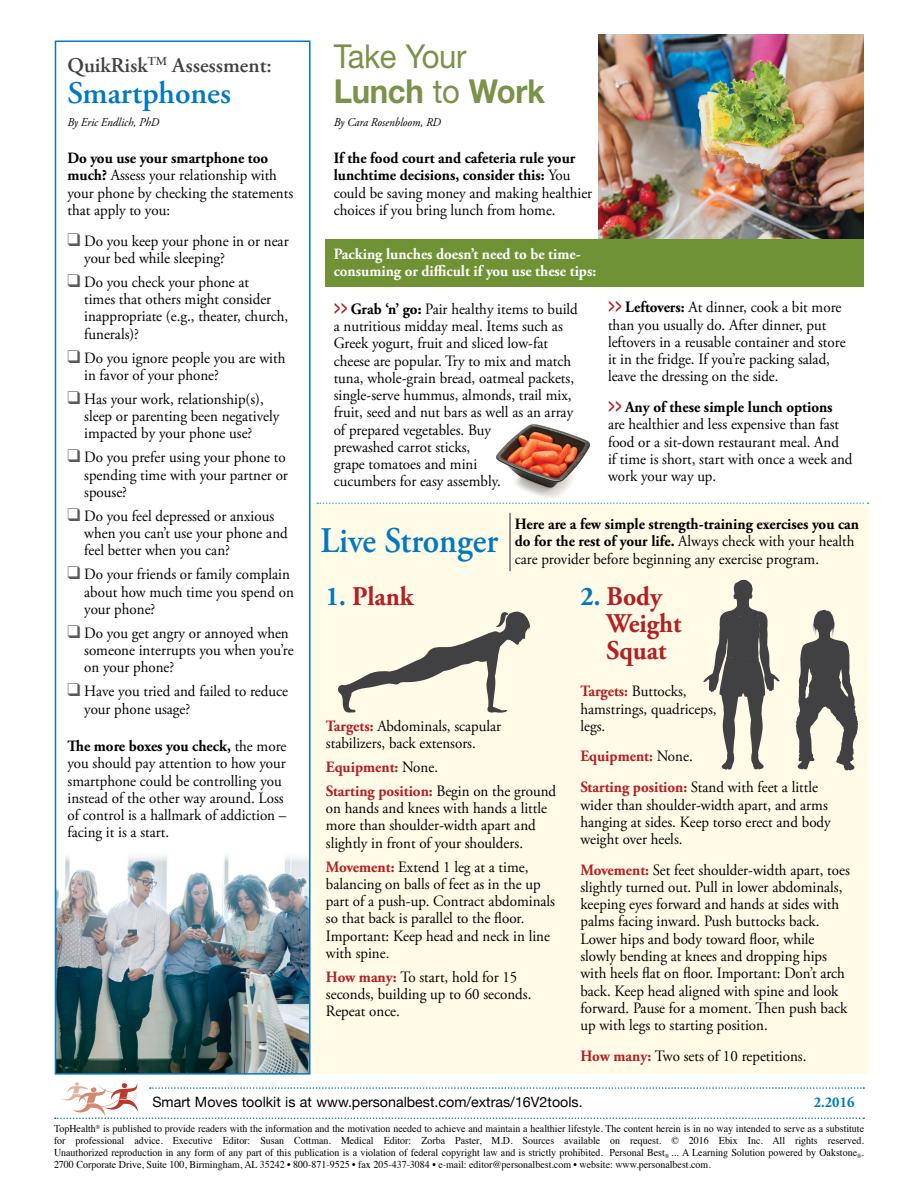
<style>
.page{position:relative;width:918px;height:1188px;background:#fff}
.page>*{position:absolute;margin:0;border:0;box-sizing:border-box;transform-origin:0 0}
.t1{font:600 36px "Adobe Garamond Pro";color:#0079c1;scale:.93 1}
.t2{font:33px/34.5px "Helvetica Neue";letter-spacing:-.01em;color:#7a924a;scale:.94 1}
.t3{font:600 31.5px "Adobe Garamond Pro";color:#0079c1}
.t4{font:700 27px/27px "Adobe Garamond Pro";color:#b51e23;scale:.95 1}
.t5{font:600 21px "Adobe Garamond Pro";color:#414042}
.t6{font:15.75px/17.2px "Adobe Garamond Pro";color:#000;scale:.95 1}
.t7{font:700 15.75px/17.2px "Adobe Garamond Pro";color:#000;scale:.95 1}
.t8{font:700 15.75px/24px "Adobe Garamond Pro";color:#b51e23;scale:.95 1}
.t9{font:700 15.75px/17.2px "Adobe Garamond Pro";color:#fff;scale:.95 1}
.t10{font:700 15px "Adobe Garamond Pro";color:#0079c1;scale:.95 1}
.t11{font:14.25px "Helvetica Neue";color:#000}
.t12{font:italic 12px "Adobe Garamond Pro";color:#000;scale:.95 1}
.t13{font:10.5px/12px "Times";color:#000;text-align:justify;scale:.95 1}
.s1{font-weight:700}
.s2{color:#58595b}
.s3{font-weight:700;font-size:27px;color:#b51e23}
.s4{font-weight:400}
.s5{color:#0079c1}
.s6{font-weight:700;color:#b51e23}
.s7{font-weight:400;color:#000}
</style>
<div class="page">
<div style="left:300px;top:503px;width:568px;height:571px;background:#fffbe7"></div>
<img style="left:496px;top:424px;width:95px;height:74px">
<svg style="left:317px;top:502px;width:552px;height:2px"></svg>
<div style="left:56px;top:41px;width:254px;height:1033px;background:#fff"></div>
<img style="left:58px;top:856px;width:249px;height:216px">
<div style="left:55px;top:40px;width:255px;height:1035px;border:2px solid #0079c1"></div>
<hr style="left:509px;top:513px;width:2px;height:58px;background:#6d6e71">
<svg style="left:796px;top:610px;width:62px;height:161px"></svg>
<svg style="left:703px;top:580px;width:77px;height:190px"></svg>
<img style="left:598px;top:35px;width:266px;height:205px">
<div style="left:325px;top:240px;width:539px;height:47px;background:#6f9234"></div>
<svg style="left:338px;top:611px;width:192px;height:102px"></svg>
<svg style="left:55px;top:1082px;width:809px;height:37px"></svg>
<h3 class="t5" style="left:68px;top:53px;width:206px">QuikRisk<sup>TM</sup> Assessment:</h3>
<h3 class="t3" style="left:68px;top:75px;width:165px">Smartphones</h3>
<p class="t12" style="left:68px;top:115px;width:98px">By Eric Endlich, PhD</p>
<p class="t6" style="left:68px;top:150px;width:239px"><span class="s1">Do you use your smartphone too much?</span> Assess your relationship with your phone by checking the statements that apply to you:</p>
<p class="t6" style="left:84px;top:233px;width:217px;text-indent:-17px"><span class="s2">❑</span> Do you keep your phone in or near your bed while sleeping?</p>
<p class="t6" style="left:84px;top:274px;width:216px;text-indent:-17px"><span class="s2">❑</span> Do you check your phone at<br>times that others might consider inappropriate (e.g., theater, church, funerals)?</p>
<p class="t6" style="left:84px;top:350px;width:213px;text-indent:-17px"><span class="s2">❑</span> Do you ignore people you are with in favor of your phone?</p>
<p class="t6" style="left:84px;top:391px;width:207px;text-indent:-17px"><span class="s2">❑</span> Has your work, relationship(s), sleep or parenting been negatively impacted by your phone use?</p>
<p class="t6" style="left:84px;top:449px;width:216px;text-indent:-17px"><span class="s2">❑</span> Do you prefer using your phone to spending time with your partner or spouse?</p>
<p class="t6" style="left:84px;top:508px;width:216px;text-indent:-17px"><span class="s2">❑</span> Do you feel depressed or anxious when you can’t use your phone and feel better when you can?</p>
<p class="t6" style="left:84px;top:566px;width:222px;text-indent:-17px"><span class="s2">❑</span> Do your friends or family complain about how much time you spend on your phone?</p>
<p class="t6" style="left:84px;top:625px;width:222px;text-indent:-17px"><span class="s2">❑</span> Do you get angry or annoyed when someone interrupts you when you’re on your phone?</p>
<p class="t6" style="left:84px;top:683px;width:216px;text-indent:-17px"><span class="s2">❑</span> Have you tried and failed to reduce your phone usage?</p>
<p class="t6" style="left:68px;top:738px;width:232px"><span class="s1">The more boxes you check,</span> the more you should pay attention to how your smartphone could be controlling you instead of the other way around. Loss of control is a hallmark of addiction – facing it is a start.</p>
<h2 class="t2" style="left:334px;top:39px;width:226px">Take Your<br><span class="s1">Lunch</span> to <span class="s1">Work</span></h2>
<p class="t12" style="left:334px;top:115px;width:115px">By Cara Rosenbloom, RD</p>
<p class="t6" style="left:334px;top:150px;width:274px"><span class="s1">If the food court and cafeteria rule your lunchtime decisions, consider this:</span> You could be saving money and making healthier choices if you bring lunch from home.</p>
<p class="t9" style="left:334px;top:246px;width:278px">Packing lunches doesn’t need to be time&shy;consuming or difficult if you use these tips:</p>
<p class="t6" style="left:334px;top:301px;width:259px"><span class="s3">&gt;&gt;</span> <span class="s1">Grab ‘n’ go:</span> Pair healthy items to build a nutritious midday meal. Items such as Greek yogurt, fruit and sliced low-fat cheese are popular. Try to mix and match tuna, whole-grain bread, oatmeal packets, single-serve hummus, almonds, trail mix, fruit, seed and nut bars as well as an array of prepared vegetables. Buy<br>prewashed carrot sticks,<br>grape tomatoes and mini<br>cucumbers for easy assembly.</p>
<p class="t6" style="left:608px;top:299px;width:252px"><span class="s3">&gt;&gt;</span> <span class="s1">Leftovers:</span> At dinner, cook a bit more than you usually do. After dinner, put leftovers in a reusable container and store it in the fridge. If you’re packing salad, leave the dressing on the side.</p>
<p class="t6" style="left:608px;top:399px;width:259px"><span class="s3">&gt;&gt;</span> <span class="s1">Any of these simple lunch options </span>are healthier and less expensive than fast food or a sit-down restaurant meal. And<br>if time is short, start with once a week and work your way up.</p>
<p class="t7" style="left:515px;top:516px;width:364px">Here are a few simple strength-training exercises you can do for the rest of your life. <span class="s4">Always check with your health care provider before beginning any exercise program.</span></p>
<h3 class="t4" style="left:607px;top:583px;width:80px;text-indent:-26px"><span class="s5">2.</span> Body<br>Weight<br>Squat</h3>
<p class="t6" style="left:580px;top:683px;width:145px"><span class="s6">Targets:</span> Buttocks, hamstrings, quadriceps, legs.</p>
<p class="t8" style="left:580px;top:741px;width:252px;line-height:30.8px">Equipment: <span class="s7">None.<br></span>Starting position: <span class="s7">Stand with feet a little</span></p>
<p class="t6" style="left:580px;top:796px;width:265px">wider than shoulder-width apart, and arms hanging at sides. Keep torso erect and body weight over heels.</p>
<p class="t6" style="left:580px;top:862px;width:285px"><span class="s6">Movement:</span> Set feet shoulder-width apart, toes slightly turned out. Pull in lower abdominals, keeping eyes forward and hands at sides with palms facing inward. Push buttocks back.<br>Lower hips and body toward floor, while slowly bending at knees and dropping hips with heels flat on floor. Important: Don’t arch back. Keep head aligned with spine and look forward. Pause for a moment. Then push back up with legs to starting position.</p>
<p class="t6" style="left:580px;top:1048px;width:239px"><span class="s6">How many:</span> Two sets of 10 repetitions.</p>
<h1 class="t1" style="left:321px;top:519px;width:192px">Live Stronger</h1>
<h3 class="t4" style="left:326px;top:583px;width:94px"><span class="s5">1.</span> Plank</h3>
<p class="t6" style="left:326px;top:718px;width:186px"><span class="s6">Targets:</span> Abdominals, scapular stabilizers, back extensors.</p>
<p class="t8" style="left:326px;top:755px;width:244px">Equipment: <span class="s7">None.<br></span>Starting position: <span class="s7">Begin on the ground</span></p>
<p class="t6" style="left:326px;top:800px;width:234px">on hands and knees with hands a little more than shoulder-width apart and slightly in front of your shoulders.</p>
<p class="t6" style="left:326px;top:859px;width:243px"><span class="s6">Movement:</span> Extend 1 leg at a time, balancing on balls of feet as in the up part of a push-up. Contract abdominals so that back is parallel to the floor.<br>Important: Keep head and neck in line with spine.</p>
<p class="t6" style="left:326px;top:969px;width:218px"><span class="s6">How many:</span> To start, hold for 15 seconds, building up to 60 seconds.<br>Repeat once.</p>
<p class="t11" style="left:152px;top:1091px;width:432px">Smart Moves toolkit is at www.personalbest.com/extras/16V2tools.</p>
<p class="t10" style="left:814px;top:1093px;width:44px">2.2016</p>
<p class="t13" style="left:54px;top:1122px;width:854px">TopHealth<sup>®</sup> is published to provide readers with the information and the motivation needed to achieve and maintain a healthier lifestyle. The content herein is in no way intended to serve as a substitute for professional advice. Executive Editor: Susan Cottman. Medical Editor: Zorba Paster, M.D. Sources available on request. © 2016 Ebix Inc. All rights reserved.<br>Unauthorized reproduction in any form of any part of this publication is a violation of federal copyright law and is strictly prohibited. Personal Best<sub>®</sub> ... A Learning Solution powered by Oakstone<sub>®</sub>.<br>2700 Corporate Drive, Suite 100, Birmingham, AL 35242 • 800-871-9525 • fax 205-437-3084 • e-mail: editor@personalbest.com • website: www.personalbest.com.</p>
</div>
